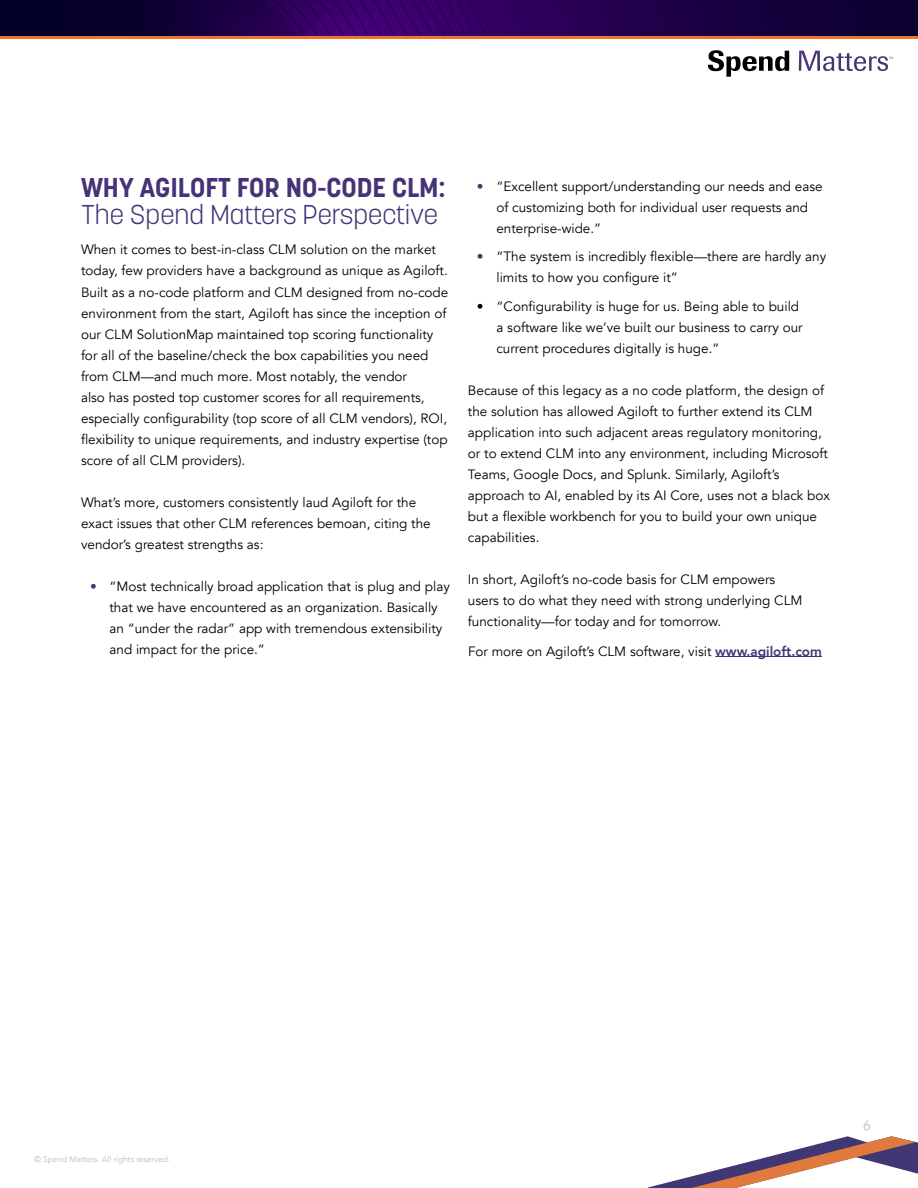
<style>
.page{position:relative;width:918px;height:1188px;background:#fff}
.page>*{position:absolute;margin:0;border:0;box-sizing:border-box;transform-origin:0 0}
.t1{font:300 27px "Korolev";color:#463377}
.t2{font:700 27px "Korolev";color:#463377}
.t3{font:13.5px/21px "Avenir";color:#000}
.t4{font:300 13.5px "Avenir";color:#b9b8b7}
.t5{font:300 8.25px "Avenir";color:#b9b8b7}
.s1{font-weight:900;color:#463377}
.s2{font-weight:800;color:#463377}
</style>
<div class="page">
<svg style="left:648px;top:1136px;width:270px;height:52px"></svg>
<img style="left:0;top:0;width:918px;height:36px">
<hr style="left:0;top:36px;width:918px;height:3px;background:#f0732d">
<svg style="left:708px;top:50px;width:81px;height:27px"></svg>
<svg style="left:799px;top:51px;width:94px;height:20px"></svg>
<hr style="left:715px;top:656px;width:107px;height:1px;background:#463377">
<h1 class="t2" style="left:81px;top:171px;width:366px">WHY AGILOFT FOR NO-CODE CLM:</h1>
<h1 class="t1" style="left:81px;top:198px;width:358px">The Spend Matters Perspective</h1>
<p class="t3" style="left:81px;top:240px;width:369px">When it comes to best-in-class CLM solution on the market today, few providers have a background as unique as Agiloft.<br>Built as a no-code platform and CLM designed from no-code environment from the start, Agiloft has since the inception of our CLM SolutionMap maintained top scoring functionality for all of the baseline/check the box capabilities you need from CLM—and much more. Most notably, the vendor<br>also has posted top customer scores for all requirements, especially configurability (top score of all CLM vendors), ROI, flexibility to unique requirements, and industry expertise (top score of all CLM providers).</p>
<p class="t3" style="left:81px;top:492px;width:351px">What’s more, customers consistently laud Agiloft for the exact issues that other CLM references bemoan, citing the vendor’s greatest strengths as:</p>
<p class="t3" style="left:109px;top:576px;width:342px;text-indent:-19px"><span class="s1">•</span> “Most technically broad application that is plug and play that we have encountered as an organization. Basically an “under the radar” app with tremendous extensibility and impact for the price.”</p>
<p class="t3" style="left:496px;top:176px;width:328px;text-indent:-19px"><span class="s1">•</span> “Excellent support/understanding our needs and ease of customizing both for individual user requests and enterprise-wide.”</p>
<p class="t3" style="left:496px;top:246px;width:331px;text-indent:-19px"><span class="s1">•</span> “The system is incredibly flexible—there are hardly any limits to how you configure it”</p>
<p class="t3" style="left:496px;top:296px;width:308px;text-indent:-19px">• “Configurability is huge for us. Being able to build a software like we’ve built our business to carry our current procedures digitally is huge.”</p>
<p class="t3" style="left:468px;top:380px;width:363px">Because of this legacy as a no code platform, the design of the solution has allowed Agiloft to further extend its CLM application into such adjacent areas regulatory monitoring, or to extend CLM into any environment, including Microsoft Teams, Google Docs, and Splunk. Similarly, Agiloft’s approach to AI, enabled by its AI Core, uses not a black box but a flexible workbench for you to build your own unique capabilities.</p>
<p class="t3" style="left:468px;top:569px;width:336px">In short, Agiloft’s no-code basis for CLM empowers users to do what they need with strong underlying CLM functionality—for today and for tomorrow.</p>
<p class="t3" style="left:468px;top:641px;width:355px">For more on Agiloft’s CLM software, visit <span class="s2">www.agiloft.com</span></p>
<p class="t5" style="left:35px;top:1155px;width:137px">© Spend Matters. All rights reserved.</p>
<p class="t4" style="left:863px;top:1117px;width:9px">6</p>
</div>
